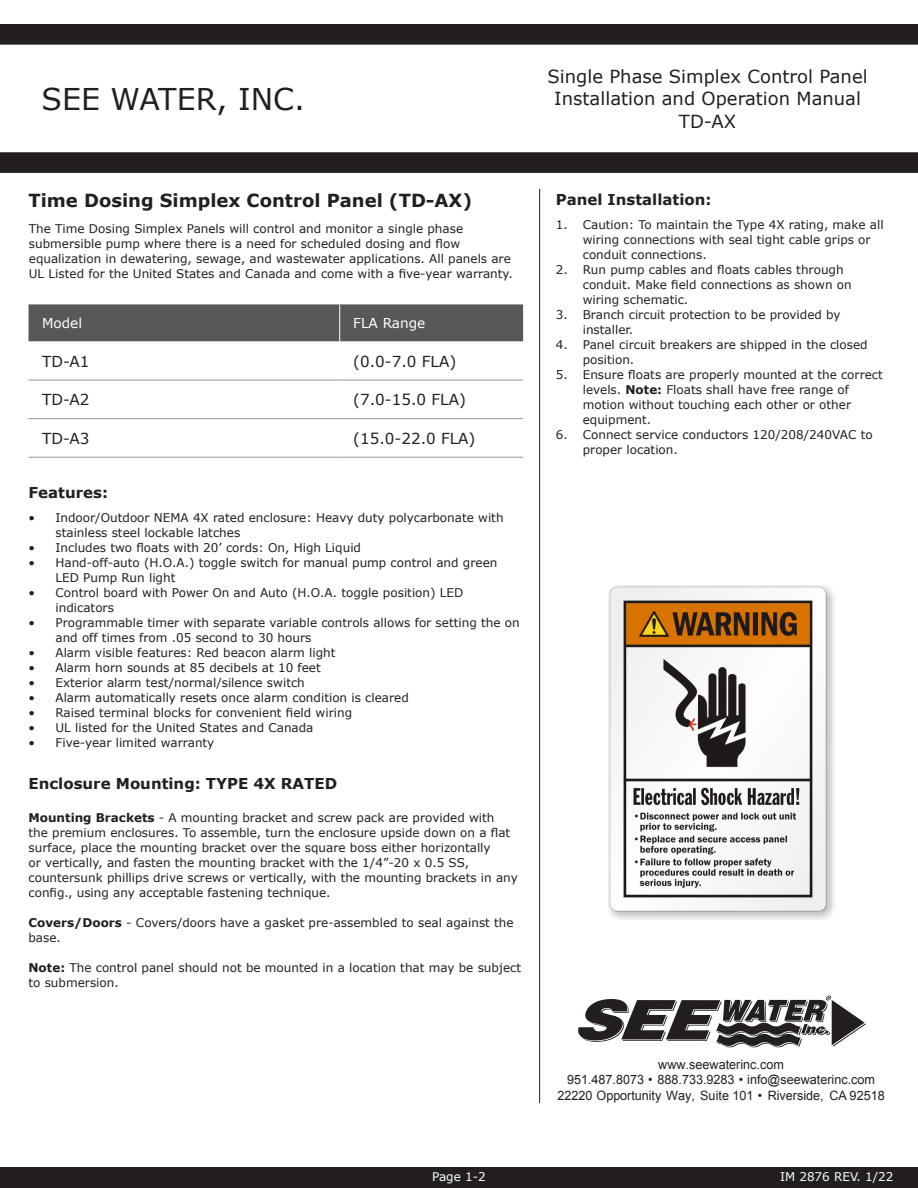
<style>
.page{position:relative;width:918px;height:1188px;background:#fff}
.page>*{position:absolute;margin:0;border:0;box-sizing:border-box;transform-origin:0 0}
.t1{font:30px "Verdana";color:#231f20}
.t2{font:18px/22.5px "Verdana";color:#231f20;text-align:center}
.Heading1{font:700 18px "Verdana";color:#231f20}
.Body_Text_-_Left{font:15.15px "Verdana";color:#231f20}
.Small_Type{font:700 15px "Verdana";color:#231f20}
.Table_Headings{font:13.65px "Verdana";color:#fff}
.t3{font:12.9px/15.5px "Arial";color:#231f20;text-align:center}
.Small_Type-2{font:12px/15px "Verdana";color:#231f20}
.Heading1-2{font:12px/15px "Verdana";color:#231f20}
.t4{font:12px "Verdana";color:#fff}
.s1{font-weight:700}
</style>
<div class="page">
<svg style="left:0;top:152px;width:918px;height:21px;background:#262223"></svg>
<div style="left:0;top:24px;width:918px;height:21px;background:#231f20"></div>
<svg style="left:578px;top:996px;width:288px;height:51px"></svg>
<img style="left:608px;top:586px;width:226px;height:334px">
<hr style="left:539px;top:189px;width:1px;height:914px;background:#231f20">
<div style="left:0;top:1167px;width:918px;height:21px;background:#231f20"></div>
<div style="left:29px;top:304px;width:494px;height:37px;background:#57585a"></div>
<hr style="left:339px;top:305px;width:1px;height:36px;background:#fff">
<hr style="left:340px;top:380px;width:183px;height:1px;background:#939598">
<hr style="left:29px;top:380px;width:311px;height:1px;background:#939598">
<hr style="left:29px;top:418px;width:311px;height:1px;background:#939598">
<hr style="left:340px;top:418px;width:183px;height:1px;background:#939598">
<hr style="left:29px;top:457px;width:311px;height:1px;background:#939598">
<hr style="left:340px;top:457px;width:183px;height:1px;background:#939598">
<h1 class="t1" style="left:42px;top:80px;width:265px">SEE WATER, INC.</h1>
<p class="Heading1" style="left:28px;top:189px;width:445px">Time Dosing Simplex Control Panel (TD-AX)</p>
<p class="Heading1-2" style="left:29px;top:222px;width:485px">The Time Dosing Simplex Panels will control and monitor a single phase submersible pump where there is a need for scheduled dosing and flow equalization in dewatering, sewage, and wastewater applications. All panels are UL Listed for the United States and Canada and come with a five-year warranty.</p>
<p class="Table_Headings" style="left:42px;top:315px;width:42px">Model</p>
<p class="Table_Headings" style="left:353px;top:315px;width:74px">FLA Range</p>
<p class="Body_Text_-_Left" style="left:42px;top:351px;width:49px">TD-A1</p>
<p class="Body_Text_-_Left" style="left:353px;top:351px;width:105px">(0.0-7.0 FLA)</p>
<p class="Body_Text_-_Left" style="left:42px;top:390px;width:49px">TD-A2</p>
<p class="Body_Text_-_Left" style="left:353px;top:390px;width:114px">(7.0-15.0 FLA)</p>
<p class="Body_Text_-_Left" style="left:42px;top:429px;width:49px">TD-A3</p>
<p class="Body_Text_-_Left" style="left:353px;top:429px;width:124px">(15.0-22.0 FLA)</p>
<p class="Small_Type" style="left:28px;top:482px;width:81px">Features:</p>
<p class="Small_Type-2" style="left:56px;top:510px;width:450px;text-indent:-27px">• Indoor/Outdoor NEMA 4X rated enclosure: Heavy duty polycarbonate with stainless steel lockable latches</p>
<p class="Small_Type-2" style="left:28px;top:540px;width:334px">• Includes two floats with 20’ cords: On, High Liquid</p>
<p class="Small_Type-2" style="left:56px;top:555px;width:443px;text-indent:-27px">• Hand-off-auto (H.O.A.) toggle switch for manual pump control and green<br>LED Pump Run light</p>
<p class="Small_Type-2" style="left:56px;top:585px;width:409px;text-indent:-27px">• Control board with Power On and Auto (H.O.A. toggle position) LED indicators</p>
<p class="Small_Type-2" style="left:56px;top:615px;width:466px;text-indent:-27px">• Programmable timer with separate variable controls allows for setting the on and off times from .05 second to 30 hours</p>
<p class="Small_Type-2" style="left:28px;top:645px;width:309px">• Alarm visible features: Red beacon alarm light</p>
<p class="Small_Type-2" style="left:28px;top:660px;width:294px">• Alarm horn sounds at 85 decibels at 10 feet</p>
<p class="Small_Type-2" style="left:28px;top:675px;width:278px">• Exterior alarm test/normal/silence switch</p>
<p class="Small_Type-2" style="left:28px;top:690px;width:382px">• Alarm automatically resets once alarm condition is cleared</p>
<p class="Small_Type-2" style="left:28px;top:705px;width:325px">• Raised terminal blocks for convenient field wiring</p>
<p class="Small_Type-2" style="left:28px;top:720px;width:286px">• UL listed for the United States and Canada</p>
<p class="Small_Type-2" style="left:28px;top:735px;width:187px">• Five-year limited warranty</p>
<p class="Small_Type" style="left:28px;top:774px;width:310px">Enclosure Mounting: TYPE 4X RATED</p>
<p class="Small_Type-2" style="left:28px;top:810px;width:491px"><span class="s1">Mounting Brackets</span> - A mounting bracket and screw pack are provided with<br>the premium enclosures. To assemble, turn the enclosure upside down on a flat surface, place the mounting bracket over the square boss either horizontally<br>or vertically, and fasten the mounting bracket with the 1/4”-20 x 0.5 SS, countersunk phillips drive screws or vertically, with the mounting brackets in any config., using any acceptable fastening technique.</p>
<p class="Small_Type-2" style="left:28px;top:915px;width:487px"><span class="s1">Covers/Doors</span> - Covers/doors have a gasket pre-assembled to seal against the base.</p>
<p class="Small_Type-2" style="left:28px;top:960px;width:494px"><span class="s1">Note:</span> The control panel should not be mounted in a location that may be subject to submersion.</p>
<h2 class="t2" style="left:548px;top:65px;width:322px">Single Phase Simplex Control Panel<br>Installation and Operation Manual<br>TD-AX</h2>
<p class="Small_Type" style="left:556px;top:190px;width:157px">Panel Installation:</p>
<p class="Small_Type-2" style="left:583px;top:217px;width:302px;text-indent:-27px">1. Caution: To maintain the Type 4X rating, make all wiring connections with seal tight cable grips or conduit connections.</p>
<p class="Small_Type-2" style="left:583px;top:262px;width:270px;text-indent:-27px">2. Run pump cables and floats cables through conduit. Make field connections as shown on wiring schematic.</p>
<p class="Small_Type-2" style="left:583px;top:307px;width:260px;text-indent:-27px">3. Branch circuit protection to be provided by installer.</p>
<p class="Small_Type-2" style="left:583px;top:337px;width:287px;text-indent:-27px">4. Panel circuit breakers are shipped in the closed position.</p>
<p class="Small_Type-2" style="left:583px;top:367px;width:302px;text-indent:-27px">5. Ensure floats are properly mounted at the correct levels. <span class="s1">Note:</span> Floats shall have free range of motion without touching each other or other equipment.</p>
<p class="Small_Type-2" style="left:583px;top:427px;width:292px;text-indent:-27px">6. Connect service conductors 120/208/240VAC to proper location.</p>
<p class="t3" style="left:557px;top:1057px;width:329px">www.seewaterinc.com<br>951.487.8073 • 888.733.9283 • info@seewaterinc.com<br>22220 Opportunity Way, Suite 101 • Riverside, CA 92518</p>
<p class="t4" style="left:432px;top:1169px;width:55px">Page 1-2</p>
<p class="t4" style="left:780px;top:1169px;width:115px">IM 2876 REV. 1/22</p>
</div>
